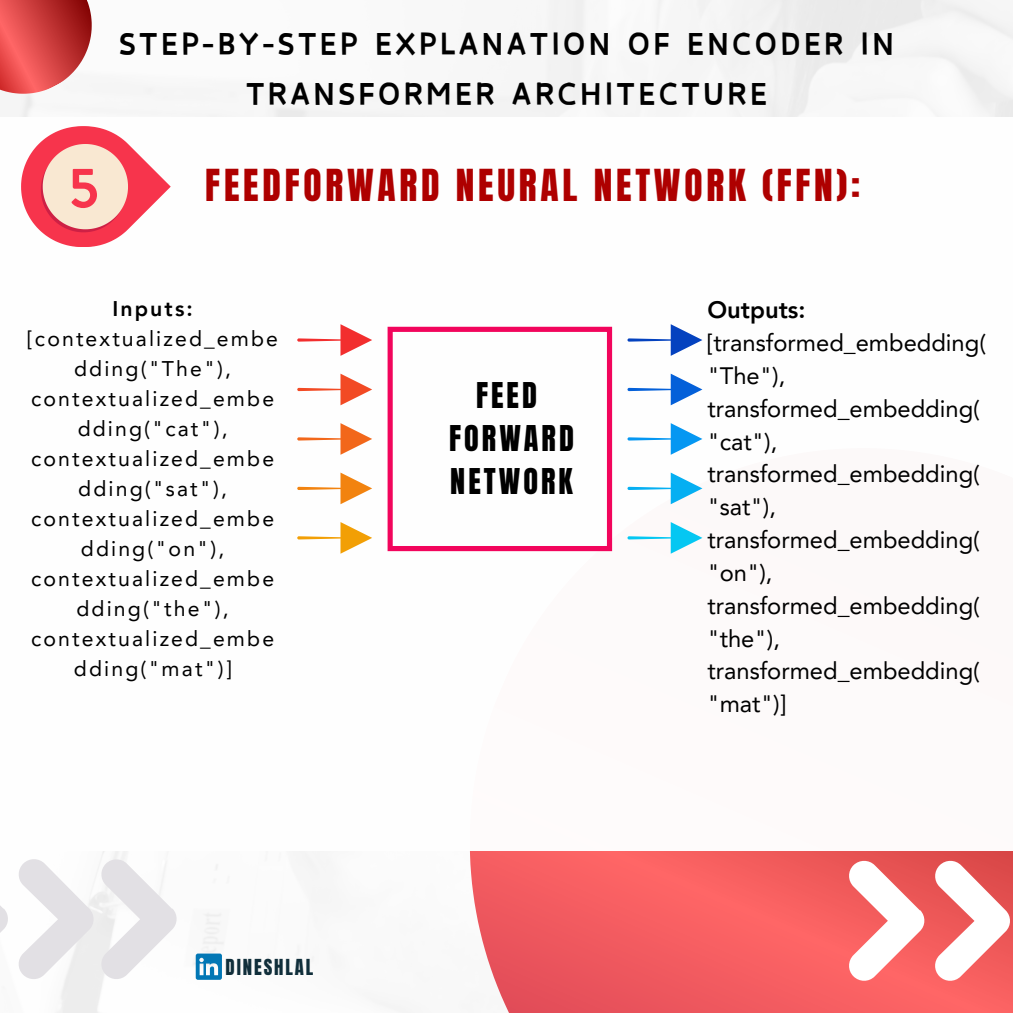
<style>
.page{position:relative;width:1013px;height:1013px;background:#fff}
.page>*{position:absolute;margin:0;border:0;box-sizing:border-box;transform-origin:0 0}
.t1{font:37.5px "Anton";letter-spacing:.1em;color:#ae0000}
.t2{font:900 35px/50.6px "Canva Funny";letter-spacing:.1em;color:#000;text-align:center}
.t3{font:30.25px/43.1px "Anton";letter-spacing:.1em;color:#000;text-align:center}
.t4{font:23.75px/32.8px "Avenir LT Pro";color:#000}
.t5{font:21.25px/30px "Avenir LT Pro";letter-spacing:.1em;color:#000;text-align:center}
.t6{font:18.75px "Anton";letter-spacing:.1em;color:#112f3b}
.s1{font-weight:800}
</style>
<div class="page">
<img style="left:58px;top:0;width:954px;height:1012px">
<svg style="left:346px;top:851px;width:666px;height:161px;fill:#f86163"></svg>
<div style="left:0;top:118px;width:1012px;height:733px;background:#fff"></div>
<svg style="left:933px;top:859px;width:79px;height:123px"></svg>
<svg style="left:847px;top:859px;width:78px;height:123px"></svg>
<svg style="left:196px;top:953px;width:26px;height:26px"></svg>
<svg style="left:19px;top:857px;width:159px;height:123px"></svg>
<svg style="left:0;top:906px;width:8px;height:27px"></svg>
<div style="left:387px;top:327px;width:225px;height:224px;border:5px solid #f2055c"></div>
<svg style="left:297px;top:522px;width:75px;height:31px"></svg>
<svg style="left:297px;top:472px;width:75px;height:32px"></svg>
<svg style="left:297px;top:423px;width:75px;height:32px"></svg>
<svg style="left:297px;top:373px;width:75px;height:32px"></svg>
<svg style="left:297px;top:324px;width:75px;height:32px"></svg>
<svg style="left:627px;top:522px;width:75px;height:31px"></svg>
<svg style="left:627px;top:472px;width:75px;height:32px"></svg>
<svg style="left:627px;top:423px;width:75px;height:32px"></svg>
<svg style="left:627px;top:373px;width:75px;height:32px"></svg>
<svg style="left:627px;top:324px;width:75px;height:32px"></svg>
<svg style="left:0;top:0;width:171px;height:247px"></svg>
<h1 class="t2" style="left:119px;top:20px;width:776px">STEP-BY-STEP EXPLANATION OF ENCODER IN<br>TRANSFORMER ARCHITECTURE</h1>
<h4 class="t1" style="left:205px;top:159px;width:656px">FEEDFORWARD NEURAL NETWORK (FFN):</h4>
<p class="t5" style="left:27px;top:295px;width:252px"><span class="s1">Inputs: </span>[contextualized_embe dding("The"), contextualized_embe dding("cat"), contextualized_embe dding("sat"), contextualized_embe dding("on"), contextualized_embe dding("the"), contextualized_embe dding("mat")]</p>
<p class="t4" style="left:707px;top:296px;width:280px"><span class="s1">Outputs: </span>[transformed_embedding( "The"), transformed_embedding( "cat"), transformed_embedding( "sat"), transformed_embedding( "on"), transformed_embedding( "the"), transformed_embedding( "mat")]</p>
<h1 class="t3" style="left:449px;top:374px;width:126px">FEED<br>FORWARD<br>NETWORK</h1>
<p class="t6" style="left:226px;top:954px;width:89px">DINESHLAL</p>
</div>
